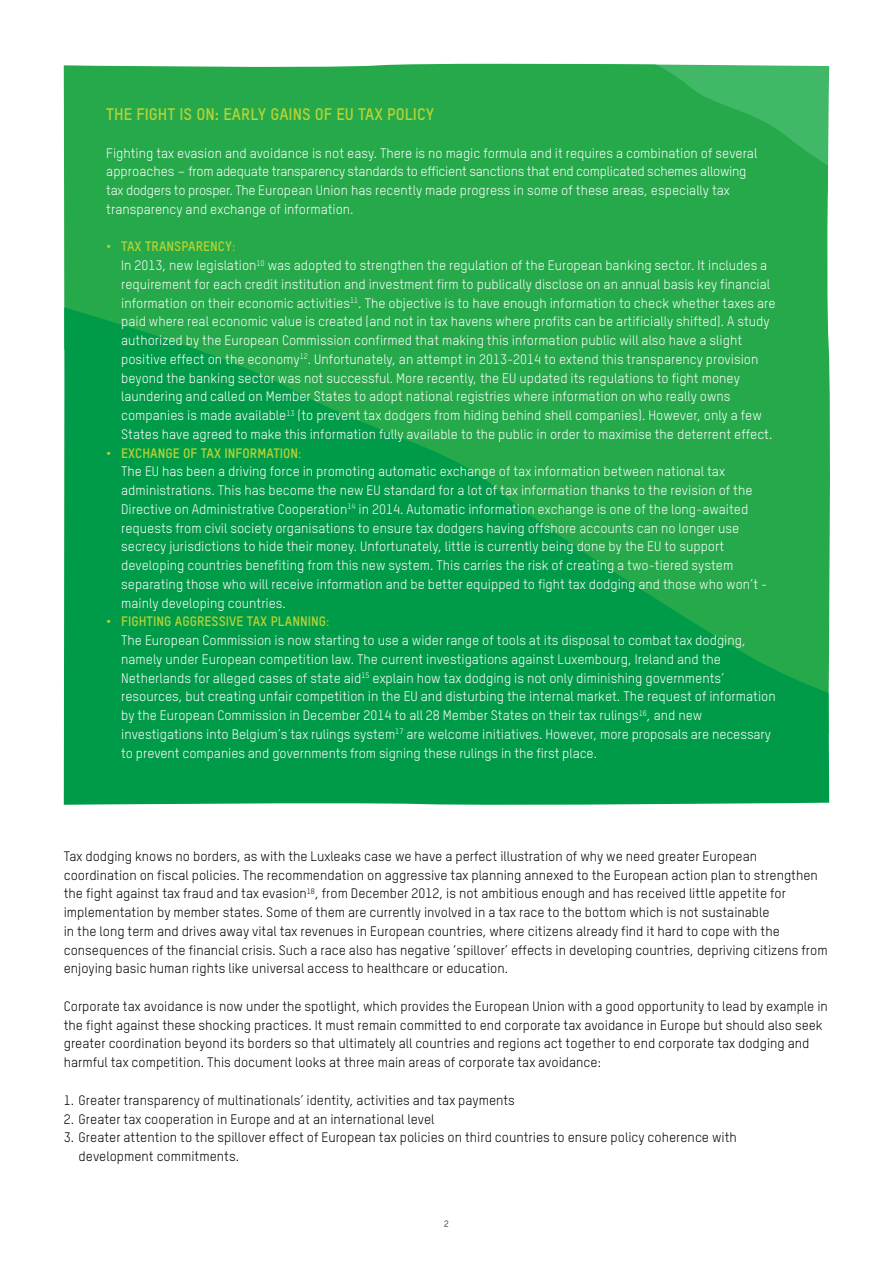
<style>
.page{position:relative;width:893px;height:1263px;background:#fff}
.page>*{position:absolute;margin:0;border:0;box-sizing:border-box;transform-origin:0 0}
.t1{font:700 16.5px "Oxfam TSTARPRO";color:#b5d334}
.t2{font:13.5px/18.8px "Oxfam TSTARPRO";color:#fff}
.t3{font:13.5px/18.8px "Oxfam TSTARPRO";color:#000}
.t4{font:700 13.5px "Oxfam TSTARPRO";color:#b5d334}
.t5{font:9px "Oxfam TSTARPRO";color:#000}
.s1{font-weight:400}
</style>
<div class="page">
<div style="left:64px;top:64px;width:766px;height:232px;background:#25a94a"></div>
<svg style="left:64px;top:296px;width:766px;height:509px;background:#0ea049"></svg>
<p class="t1" style="left:106px;top:104px;width:329px">THE FIGHT IS ON: EARLY GAINS OF EU TAX POLICY</p>
<p class="t2" style="left:106px;top:143px;width:652px">Fighting tax evasion and avoidance is not easy. There is no magic formula and it requires a combination of several approaches – from adequate transparency standards to efficient sanctions that end complicated schemes allowing tax dodgers to prosper. The European Union has recently made progress in some of these areas, especially tax transparency and exchange of information.</p>
<p class="t4" style="left:106px;top:238px;width:131px">• TAX TRANSPARENCY<span class="s1">:</span></p>
<p class="t2" style="left:106px;top:256px;width:663px">In 2013, new legislation<sup>10</sup> was adopted to strengthen the regulation of the European banking sector. It includes a</p>
<p class="t2" style="left:121px;top:275px;width:650px">requirement for each credit institution and investment firm to publically disclose on an annual basis key financial</p>
<p class="t2" style="left:121px;top:293px;width:656px">information on their economic activities<sup>11</sup>. The objective is to have enough information to check whether taxes are</p>
<p class="t2" style="left:121px;top:312px;width:650px">paid where real economic value is created (and not in tax havens where profits can be artificially shifted). A study</p>
<p class="t2" style="left:121px;top:331px;width:622px">authorized by the European Commission confirmed that making this information public will also have a slight</p>
<p class="t2" style="left:121px;top:350px;width:639px">positive effect on the economy<sup>12</sup>. Unfortunately, an attempt in 2013-2014 to extend this transparency provision</p>
<p class="t2" style="left:121px;top:368px;width:620px">beyond the banking sector was not successful. More recently, the EU updated its regulations to fight money</p>
<p class="t2" style="left:121px;top:387px;width:611px">laundering and called on Member States to adopt national registries where information on who really owns</p>
<p class="t2" style="left:121px;top:406px;width:642px">companies is made available<sup>13</sup> (to prevent tax dodgers from hiding behind shell companies). However, only a few</p>
<p class="t2" style="left:121px;top:425px;width:653px">States have agreed to make this information fully available to the public in order to maximise the deterrent effect.</p>
<p class="t4" style="left:106px;top:445px;width:197px">• EXCHANGE OF TAX INFORMATION<span class="s1">:</span></p>
<p class="t2" style="left:106px;top:462px;width:620px">The EU has been a driving force in promoting automatic exchange of tax information between national tax</p>
<p class="t2" style="left:121px;top:481px;width:633px">administrations. This has become the new EU standard for a lot of tax information thanks to the revision of the</p>
<p class="t2" style="left:121px;top:500px;width:629px">Directive on Administrative Cooperation<sup>14</sup> in 2014. Automatic information exchange is one of the long-awaited</p>
<p class="t2" style="left:121px;top:518px;width:619px">requests from civil society organisations to ensure tax dodgers having offshore accounts can no longer use</p>
<p class="t2" style="left:121px;top:537px;width:604px">secrecy jurisdictions to hide their money. Unfortunately, little is currently being done by the EU to support</p>
<p class="t2" style="left:121px;top:556px;width:614px">developing countries benefiting from this new system. This carries the risk of creating a two-tiered system</p>
<p class="t2" style="left:121px;top:575px;width:648px">separating those who will receive information and be better equipped to fight tax dodging and those who won’t -</p>
<p class="t2" style="left:121px;top:593px;width:166px">mainly developing countries.</p>
<p class="t4" style="left:106px;top:613px;width:225px">• FIGHTING AGGRESSIVE TAX PLANNING<span class="s1">:</span></p>
<p class="t2" style="left:106px;top:631px;width:641px">The European Commission is now starting to use a wider range of tools at its disposal to combat tax dodging,</p>
<p class="t2" style="left:121px;top:650px;width:601px">namely under European competition law. The current investigations against Luxembourg, Ireland and the</p>
<p class="t2" style="left:106px;top:668px;width:619px">Netherlands for alleged cases of state aid<sup>15</sup> explain how tax dodging is not only diminishing governments’</p>
<p class="t2" style="left:121px;top:687px;width:656px">resources, but creating unfair competition in the EU and disturbing the internal market. The request of information</p>
<p class="t2" style="left:121px;top:706px;width:583px">by the European Commission in December 2014 to all 28 Member States on their tax rulings<sup>16</sup>, and new</p>
<p class="t2" style="left:121px;top:725px;width:651px">investigations into Belgium’s tax rulings system<sup>17</sup> are welcome initiatives. However, more proposals are necessary</p>
<p class="t2" style="left:121px;top:743px;width:477px">to prevent companies and governments from signing these rulings in the first place.</p>
<p class="t3" style="left:64px;top:847px;width:765px">Tax dodging knows no borders, as with the Luxleaks case we have a perfect illustration of why we need greater European coordination on fiscal policies. The recommendation on aggressive tax planning annexed to the European action plan to strengthen the fight against tax fraud and tax evasion<sup>18</sup>, from December 2012, is not ambitious enough and has received little appetite for implementation by member states. Some of them are currently involved in a tax race to the bottom which is not sustainable<br>in the long term and drives away vital tax revenues in European countries, where citizens already find it hard to cope with the consequences of the financial crisis. Such a race also has negative ‘spillover’ effects in developing countries, depriving citizens from enjoying basic human rights like universal access to healthcare or education.</p>
<p class="t3" style="left:64px;top:997px;width:766px">Corporate tax avoidance is now under the spotlight, which provides the European Union with a good opportunity to lead by example in the fight against these shocking practices. It must remain committed to end corporate tax avoidance in Europe but should also seek greater coordination beyond its borders so that ultimately all countries and regions act together to end corporate tax dodging and harmful tax competition. This document looks at three main areas of corporate tax avoidance:</p>
<p class="t3" style="left:64px;top:1090px;width:453px">1. Greater transparency of multinationals’ identity, activities and tax payments</p>
<p class="t3" style="left:64px;top:1109px;width:372px">2. Greater tax cooperation in Europe and at an international level</p>
<p class="t3" style="left:79px;top:1128px;width:660px;text-indent:-15px">3. Greater attention to the spillover effect of European tax policies on third countries to ensure policy coherence with development commitments.</p>
<p class="t5" style="left:444px;top:1219px;width:6px">2</p>
</div>
